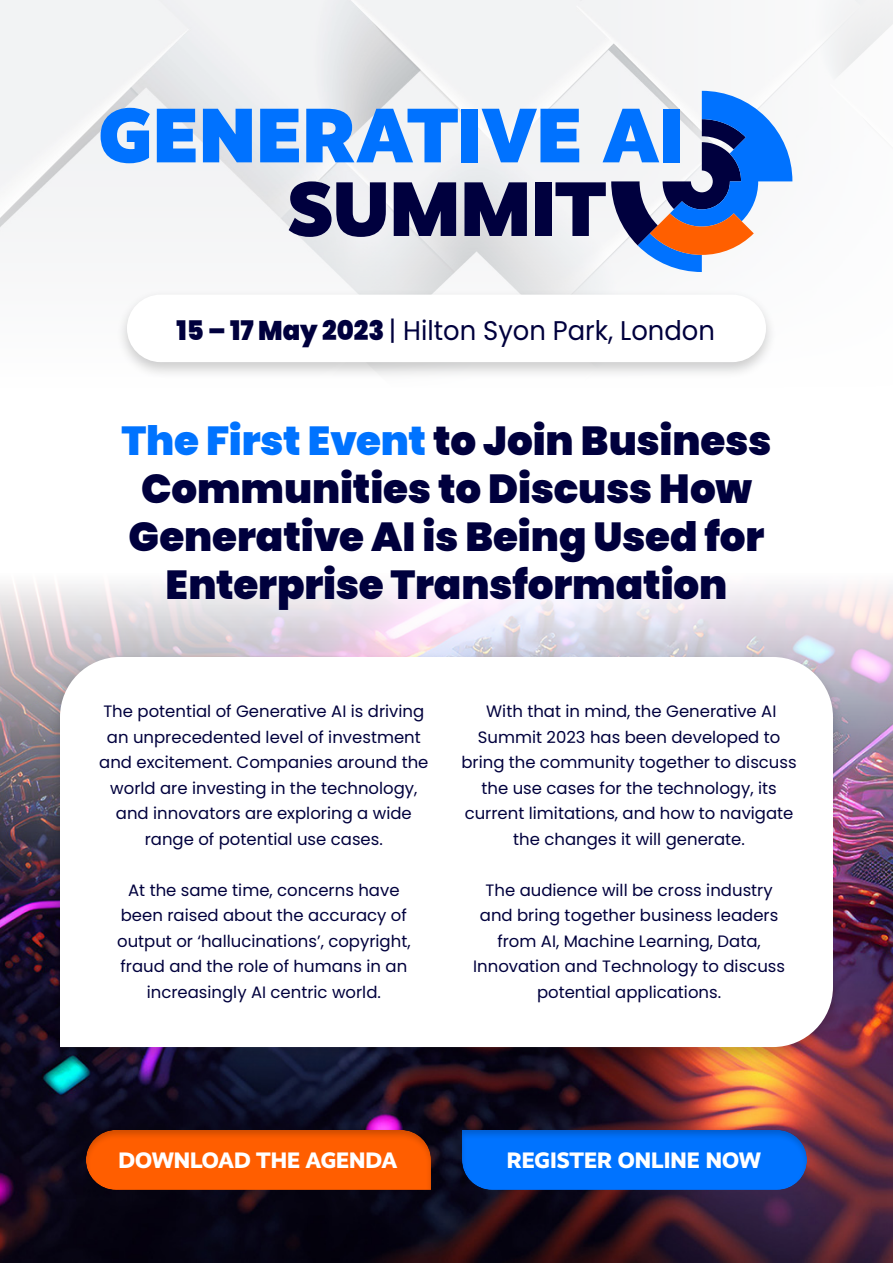
<style>
.page{position:relative;width:893px;height:1263px;background:#fff}
.page>*{position:absolute;margin:0;border:0;box-sizing:border-box;transform-origin:0 0}
.t1{font:900 40.5px/48px "Poppins";letter-spacing:-.005em;color:#00003d;text-align:center}
.t2{font:27px "Poppins";color:#00003d;scale:.96 1}
.t3{font:800 22.5px "Realist";color:#fff}
.t4{font:16.5px/25.5px "Poppins";color:#00003d;text-align:center}
.s1{font-weight:900}
.s2{color:#0073ff}
</style>
<div class="page">
<img style="left:0;top:0;width:893px;height:289px">
<img style="left:0;top:584px;width:893px;height:679px">
<div style="left:74px;top:1118px;width:370px;height:79px;background:#000;opacity:.2"></div>
<div style="left:448px;top:1118px;width:371px;height:79px;background:#000;opacity:.2"></div>
<svg style="left:101px;top:108px;width:49px;height:55px"></svg>
<svg style="left:157px;top:109px;width:39px;height:53px;background:#2a88fc"></svg>
<svg style="left:203px;top:109px;width:49px;height:53px;background:#2785fa"></svg>
<svg style="left:260px;top:109px;width:39px;height:53px;background:#2887fc"></svg>
<svg style="left:306px;top:109px;width:152px;height:53px"></svg>
<div style="left:462px;top:109px;width:16px;height:53px;background:#0072ff"></div>
<svg style="left:289px;top:181px;width:97px;height:56px;background:#55567e"></svg>
<svg style="left:394px;top:182px;width:62px;height:54px;background:#313263"></svg>
<svg style="left:464px;top:91px;width:328px;height:181px"></svg>
<div style="left:48px;top:651px;width:796px;height:414px;background:#000;opacity:.2"></div>
<svg style="left:60px;top:657px;width:773px;height:390px"></svg>
<div style="left:115px;top:289px;width:662px;height:90px;background:#000;opacity:.2"></div>
<div style="left:127px;top:295px;width:639px;height:67px;background:#fff;border-radius:34px"></div>
<p class="t2" style="left:176px;top:314px;width:563px"><span class="s1">15 – 17 May 2023</span> | Hilton Syon Park, London</p>
<p class="t1" style="left:122px;top:416px;width:651px"><span class="s2">The First Event</span> to Join Business<br>Communities to Discuss How<br>Generative AI is Being Used for<br>Enterprise Transformation</p>
<p class="t4" style="left:99px;top:698px;width:331px">The potential of Generative AI is driving an unprecedented level of investment and excitement. Companies around the world are investing in the technology, and innovators are exploring a wide range of potential use cases.</p>
<p class="t4" style="left:128px;top:877px;width:273px">At the same time, concerns have</p>
<p class="t4" style="left:117px;top:902px;width:295px">been raised about the accuracy of output or ‘hallucinations’, copyright, fraud and the role of humans in an increasingly AI centric world.</p>
<p class="t4" style="left:461px;top:698px;width:337px">With that in mind, the Generative AI Summit 2023 has been developed to bring the community together to discuss the use cases for the technology, its current limitations, and how to navigate the changes it will generate.</p>
<p class="t4" style="left:486px;top:877px;width:289px">The audience will be cross industry</p>
<p class="t4" style="left:473px;top:902px;width:313px">and bring together business leaders from AI, Machine Learning, Data, Innovation and Technology to discuss potential applications.</p>
<h3 class="t3" style="left:118px;top:1147px;width:281px">DOWNLOAD THE AGENDA</h3>
<h3 class="t3" style="left:507px;top:1147px;width:256px">REGISTER ONLINE NOW</h3>
</div>
